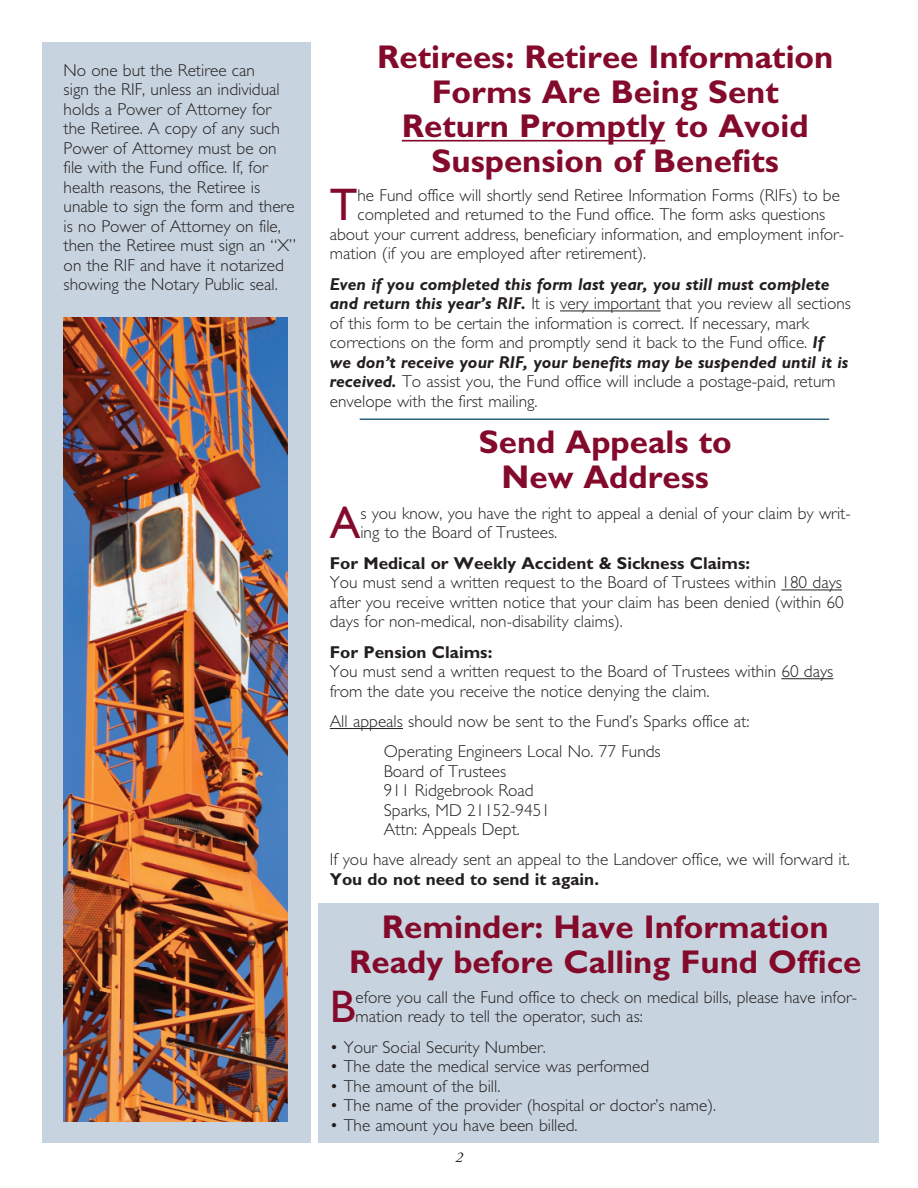
<style>
.page{position:relative;width:918px;height:1188px;background:#fff}
.page>*{position:absolute;margin:0;border:0;box-sizing:border-box;transform-origin:0 0}
.t1{font:45.9px "Gill Sans";color:#830a2b}
.t2{font:700 33px/34.5px "Gill Sans";color:#830a2b;text-align:center}
.t3{font:300 17.25px/19.5px "Gill Sans";color:#231f20}
.t4{font:700 17.25px "Gill Sans";color:#231f20}
.t5{font:italic 15px "Adobe Garamond Pro";color:#231f20}
.s1{font-weight:700;font-style:italic}
</style>
<div class="page">
<hr style="left:402px;top:140px;width:263px;height:2px;background:#830a2b">
<hr style="left:560px;top:311px;width:101px;height:1px;background:#231f20">
<hr style="left:781px;top:590px;width:61px;height:1px;background:#231f20">
<hr style="left:781px;top:678px;width:52px;height:1px;background:#231f20">
<hr style="left:330px;top:728px;width:73px;height:1px;background:#231f20">
<div style="left:42px;top:42px;width:268px;height:1101px;background:#c7d3de"></div>
<hr style="left:360px;top:418px;width:469px;height:2px;background:#2b627f">
<img style="left:64px;top:317px;width:223px;height:805px">
<div style="left:318px;top:903px;width:561px;height:240px;background:#c7d3de"></div>
<p class="t3" style="left:64px;top:62px;width:234px">No one but the Retiree can<br>sign the RIF, unless an individual holds a Power of Attorney for the Retiree. A copy of any such<br>Power of Attorney must be on file with the Fund office. If, for health reasons, the Retiree is unable to sign the form and there is no Power of Attorney on file, then the Retiree must sign an “X” on the RIF and have it notarized showing the Notary Public seal.</p>
<h2 class="t2" style="left:377px;top:44px;width:458px">Retirees: Retiree Information<br>Forms Are Being Sent<br>Return Promptly to Avoid<br>Suspension of Benefits</h2>
<h1 class="t1" style="left:330px;top:189px;width:29px">T</h1>
<p class="t3" style="left:357px;top:187px;width:484px">he Fund office will shortly send Retiree Information Forms (RIFs) to be</p>
<p class="t3" style="left:357px;top:207px;width:469px">completed and returned to the Fund office. The form asks questions</p>
<p class="t3" style="left:330px;top:226px;width:516px">about your current address, beneficiary information, and employment infor-</p>
<p class="t3" style="left:330px;top:246px;width:318px">mation (if you are employed after retirement).</p>
<p class="t3" style="left:330px;top:276px;width:523px"><span class="s1">Even if you completed this form last year, you still must complete and return this year’s RIF.</span> It is very important that you review all sections of this form to be certain the information is correct. If necessary, mark corrections on the form and promptly send it back to the Fund office. <span class="s1">If<br>we don’t receive your RIF, your benefits may be suspended until it is received.</span> To assist you, the Fund office will include a postage-paid, return envelope with the first mailing.</p>
<h2 class="t2" style="left:479px;top:428px;width:254px">Send Appeals to<br>New Address</h2>
<h1 class="t1" style="left:330px;top:507px;width:32px">A</h1>
<p class="t3" style="left:360px;top:505px;width:492px">s you know, you have the right to appeal a denial of your claim by writ&shy;ing to the Board of Trustees.</p>
<p class="t4" style="left:330px;top:557px;width:422px">For Medical or Weekly Accident &amp; Sickness Claims:</p>
<p class="t3" style="left:330px;top:575px;width:516px;text-align:justify">You must send a written request to the Board of Trustees within 180 days after you receive written notice that your claim has been denied (within 60 days for non-medical, non-disability claims).</p>
<p class="t4" style="left:330px;top:646px;width:164px">For Pension Claims:</p>
<p class="t3" style="left:330px;top:663px;width:505px">You must send a written request to the Board of Trustees within 60 days from the date you receive the notice denying the claim.</p>
<p class="t3" style="left:384px;top:708px;width:367px;line-height:30.3px;text-indent:-54px">All appeals should now be sent to the Fund’s Sparks office at:<br>Operating Engineers Local No. 77 Funds</p>
<p class="t3" style="left:384px;top:763px;width:168px">Board of Trustees<br>911 Ridgebrook Road<br>Sparks, MD 21152-9451<br>Attn: Appeals Dept.</p>
<p class="t3" style="left:330px;top:852px;width:522px">If you have already sent an appeal to the Landover office, we will forward it.</p>
<p class="t4" style="left:330px;top:873px;width:271px">You do not need to send it again.</p>
<h2 class="t2" style="left:349px;top:914px;width:514px">Reminder: Have Information<br>Ready before Calling Fund Office</h2>
<h1 class="t1" style="left:330px;top:991px;width:27px">B</h1>
<p class="t3" style="left:356px;top:989px;width:503px">efore you call the Fund office to check on medical bills, please have infor&shy;mation ready to tell the operator, such as:</p>
<p class="t3" style="left:330px;top:1039px;width:218px">• Your Social Security Number.</p>
<p class="t3" style="left:330px;top:1058px;width:321px">• The date the medical service was performed</p>
<p class="t3" style="left:330px;top:1078px;width:172px">• The amount of the bill.</p>
<p class="t3" style="left:330px;top:1097px;width:388px">• The name of the provider (hospital or doctor’s name).</p>
<p class="t3" style="left:330px;top:1117px;width:249px">• The amount you have been billed.</p>
<p class="t5" style="left:455px;top:1152px;width:9px">2</p>
</div>
